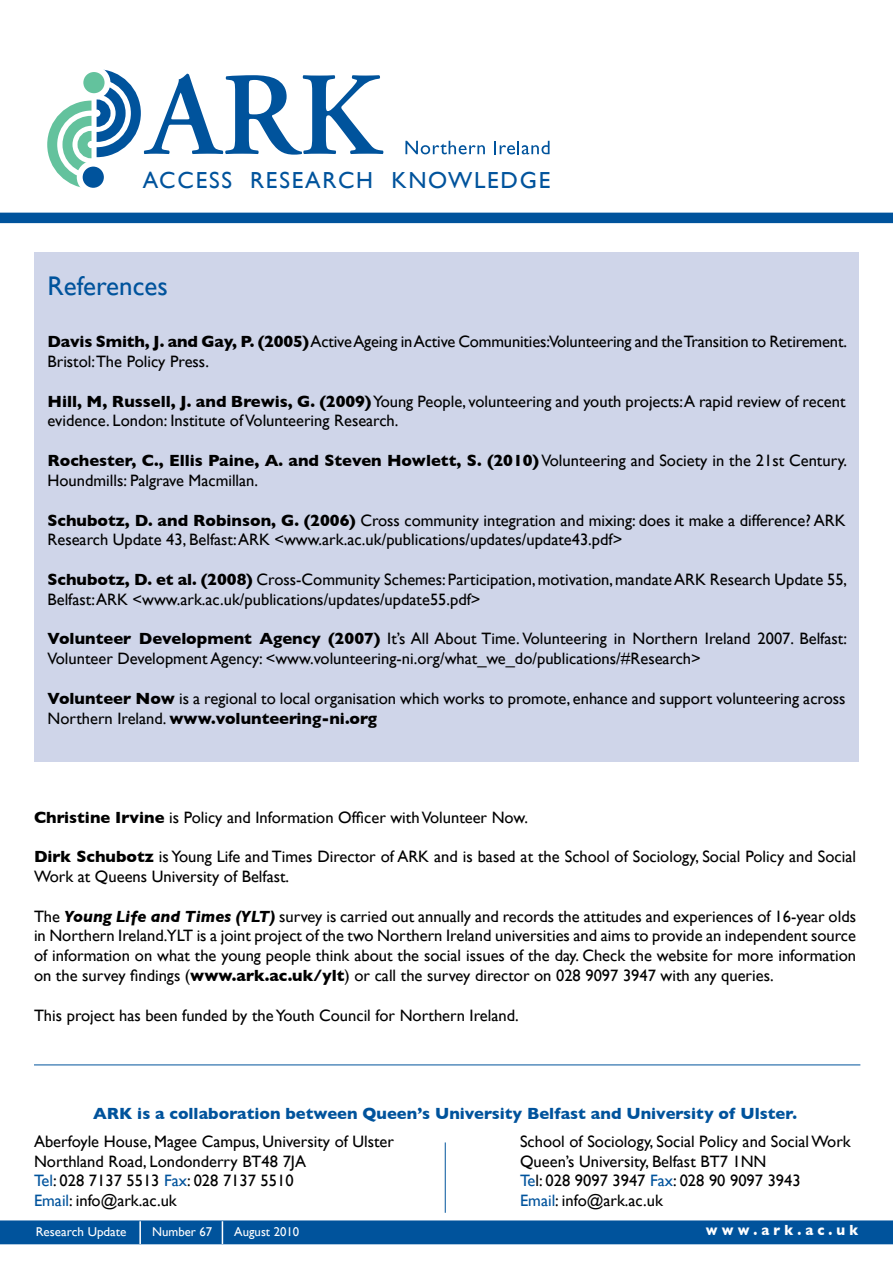
<style>
.page{position:relative;width:893px;height:1263px;background:#fff}
.page>*{position:absolute;margin:0;border:0;box-sizing:border-box;transform-origin:0 0}
.t1{font:27px "Gill Sans";color:#00539c}
.t2{font:23.25px "Gill Sans";letter-spacing:.075em;color:#00539c}
.t3{font:16.5px/19.8px "Gill Sans";color:#000}
.t4{font:700 16.5px "Gill Sans";color:#00539c}
.t5{font:700 15px "Gill Sans";color:#fff;scale:.92 1}
.t6{font:12.75px "Gill Sans";color:#fff}
.s1{font-weight:700}
.s2{font-weight:700;font-style:italic}
.s3{color:#00539c}
</style>
<div class="page">
<div style="left:0;top:1220px;width:893px;height:24px;background:#00539c"></div>
<hr style="left:139px;top:1221px;width:2px;height:23px;background:#fff">
<div style="left:34px;top:253px;width:825px;height:509px;background:#cfd5e9"></div>
<div style="left:0;top:213px;width:893px;height:10px;background:#00539c"></div>
<hr style="left:445px;top:1142px;width:1px;height:71px;background:#00539c">
<svg style="left:405px;top:141px;width:80px;height:13px"></svg>
<svg style="left:494px;top:141px;width:56px;height:13px"></svg>
<svg style="left:47px;top:100px;width:44px;height:88px"></svg>
<div style="left:83px;top:72px;width:22px;height:21px;background:#63c29d;border-radius:50%"></div>
<div style="left:83px;top:167px;width:21px;height:21px;background:#00539c;border-radius:50%"></div>
<svg style="left:97px;top:69px;width:287px;height:89px"></svg>
<hr style="left:34px;top:1064px;width:826px;height:1px;background:#00539c">
<h2 class="t2" style="left:143px;top:166px;width:409px">ACCESS RESEARCH KNOWLEDGE</h2>
<h1 class="t1" style="left:48px;top:270px;width:122px">References</h1>
<p class="t3" style="left:48px;top:332px;width:801px"><span class="s1">Davis Smith, J. and Gay, P. (2005)</span> Active Ageing in Active Communities:Volunteering and the Transition to Retirement.<br>Bristol:The Policy Press.</p>
<p class="t3" style="left:48px;top:391px;width:799px"><span class="s1">Hill, M, Russell, J. and Brewis, G. (2009)</span> Young People, volunteering and youth projects:A rapid review of recent evidence. London: Institute of Volunteering Research.</p>
<p class="t3" style="left:48px;top:450px;width:801px"><span class="s1">Rochester, C., Ellis Paine, A. and Steven Howlett, S. (2010)</span> Volunteering and Society in the 21st Century.<br>Houndmills: Palgrave Macmillan.</p>
<p class="t3" style="left:48px;top:510px;width:799px"><span class="s1">Schubotz, D. and Robinson, G. (2006)</span> Cross community integration and mixing: does it make a difference? ARK<br>Research Update 43, Belfast: ARK &lt;www.ark.ac.uk/publications/updates/update43.pdf&gt;</p>
<p class="t3" style="left:48px;top:569px;width:801px"><span class="s1">Schubotz, D. et al. (2008)</span> Cross-Community Schemes: Participation, motivation, mandate ARK Research Update 55,<br>Belfast: ARK &lt;www.ark.ac.uk/publications/updates/update55.pdf&gt;</p>
<p class="t3" style="left:48px;top:629px;width:801px"><span class="s1">Volunteer Development Agency (2007)</span> It’s All About Time. Volunteering in Northern Ireland 2007. Belfast:<br>Volunteer Development Agency: &lt;www.volunteering-ni.org/what_we_do/publications/#Research&gt;</p>
<p class="t3" style="left:48px;top:688px;width:799px"><span class="s1">Volunteer Now</span> is a regional to local organisation which works to promote, enhance and support volunteering across<br>Northern Ireland. <span class="s1">www.volunteering-ni.org</span></p>
<p class="t3" style="left:34px;top:807px;width:496px"><span class="s1">Christine Irvine</span> is Policy and Information Officer with Volunteer Now.</p>
<p class="t3" style="left:34px;top:846px;width:823px"><span class="s1">Dirk Schubotz</span> is Young Life and Times Director of ARK and is based at the School of Sociology, Social Policy and Social<br>Work at Queens University of Belfast.</p>
<p class="t3" style="left:34px;top:906px;width:824px;text-align:justify">The <span class="s2">Young Life and Times (YLT)</span> survey is carried out annually and records the attitudes and experiences of 16-year olds in Northern Ireland.YLT is a joint project of the two Northern Ireland universities and aims to provide an independent source of information on what the young people think about the social issues of the day. Check the website for more information on the survey findings (<span class="s1">www.ark.ac.uk/ylt</span>) or call the survey director on 028 9097 3947 with any queries.</p>
<p class="t3" style="left:34px;top:1005px;width:486px">This project has been funded by the Youth Council for Northern Ireland.</p>
<p class="t4" style="left:93px;top:1104px;width:705px">ARK is a collaboration between Queen’s University Belfast and University of Ulster.</p>
<p class="t3" style="left:34px;top:1131px;width:362px">Aberfoyle House, Magee Campus, University of Ulster</p>
<p class="t3" style="left:520px;top:1131px;width:332px">School of Sociology, Social Policy and Social Work</p>
<p class="t3" style="left:34px;top:1151px;width:274px">Northland Road, Londonderry BT48 7JA</p>
<p class="t3" style="left:520px;top:1151px;width:248px">Queen’s University, Belfast BT7 1NN</p>
<p class="t3" style="left:34px;top:1171px;width:261px"><span class="s3">Tel</span>: 028 7137 5513 <span class="s3">Fax</span>: 028 7137 5510</p>
<p class="t3" style="left:520px;top:1171px;width:282px"><span class="s3">Te</span>l: 028 9097 3947 <span class="s3">Fax</span>: 028 90 9097 3943</p>
<p class="t3" style="left:34px;top:1190px;width:144px"><span class="s3">Email</span>: info@ark.ac.uk</p>
<p class="t3" style="left:520px;top:1190px;width:144px"><span class="s3">Email</span>: info@ark.ac.uk</p>
<p class="t6" style="left:36px;top:1224px;width:92px">Research Update</p>
<p class="t6" style="left:152px;top:1224px;width:61px">Number 67</p>
<p class="t6" style="left:234px;top:1224px;width:66px">August 2010</p>
<p class="t5" style="left:706px;top:1221px;width:167px">w w w . a r k . a c . u k</p>
</div>
